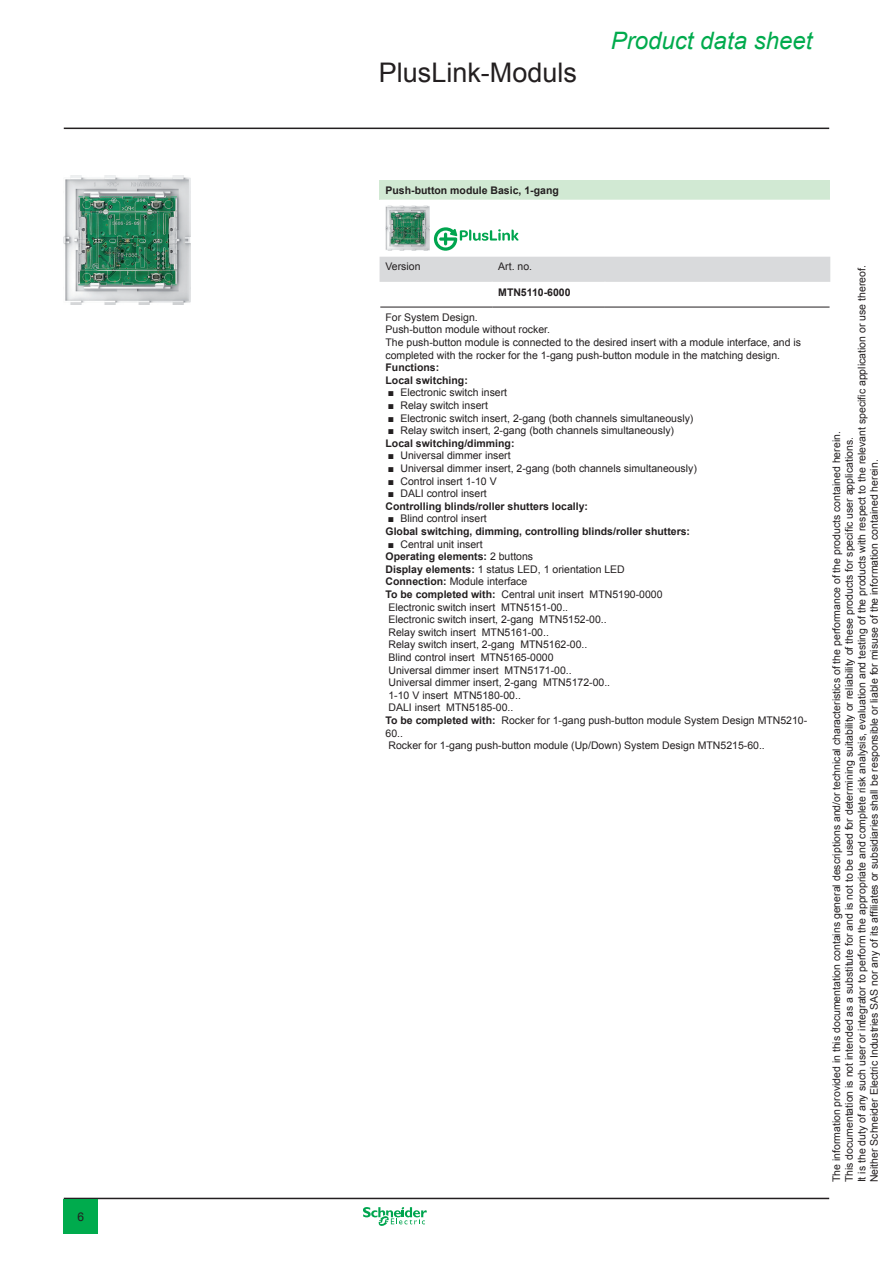
<style>
.page{position:relative;width:893px;height:1263px;background:#fff}
.page>*{position:absolute;margin:0;border:0;box-sizing:border-box;transform-origin:0 0}
.t1{font:27px "Arial";color:#231f20}
.t2{font:italic 24px "Arial";color:#00ab4d}
.t3{font:10.5px/12.6px "Arial";color:#231f20}
.t4{font:700 10.5px/12.6px "Arial";color:#231f20;text-align:justify}
.s1{font-weight:700}
</style>
<div class="page">
<div style="left:380px;top:180px;width:450px;height:20px;background:#d1e9d3"></div>
<svg style="left:380px;top:205px;width:450px;height:102px"></svg>
<div style="left:380px;top:257px;width:450px;height:25px;background:#d9dadc"></div>
<hr style="left:491px;top:282px;width:2px;height:25px;background:#fff">
<hr style="left:604px;top:282px;width:2px;height:25px;background:#fff">
<hr style="left:380px;top:307px;width:112px;height:1px;background:#231f20">
<hr style="left:492px;top:307px;width:113px;height:1px;background:#231f20">
<hr style="left:605px;top:307px;width:224px;height:1px;background:#231f20">
<img style="left:386px;top:206px;width:44px;height:45px">
<svg style="left:434px;top:227px;width:85px;height:24px"></svg>
<img style="left:63px;top:175px;width:127px;height:130px">
<svg style="left:363px;top:1207px;width:64px;height:19px"></svg>
<hr style="left:64px;top:1198px;width:765px;height:1px;background:#231f20">
<div style="left:64px;top:1199px;width:34px;height:34px;background:#00ab4d"></div>
<hr style="left:64px;top:128px;width:765px;height:1px;background:#231f20">
<h1 class="t1" style="left:379px;top:55px;width:200px">PlusLink-Moduls</h1>
<h2 class="t2" style="left:611px;top:25px;width:203px">Product data sheet</h2>
<p class="t4" style="left:386px;top:184px;width:175px">Push-button module Basic, 1-gang</p>
<p class="t3" style="left:386px;top:260px;width:37px">Version</p>
<p class="t3" style="left:498px;top:260px;width:35px">Art. no.</p>
<p class="t4" style="left:498px;top:286px;width:74px">MTN5110-6000</p>
<p class="t3" style="left:386px;top:311px;width:417px">For System Design.<br>Push-button module without rocker.<br>The push-button module is connected to the desired insert with a module interface, and is completed with the rocker for the 1-gang push-button module in the matching design.</p>
<p class="t4" style="left:386px;top:361px;width:84px">Functions:<br>Local switching:</p>
<p class="t3" style="left:400px;top:386px;width:294px">Electronic switch insert<br>Relay switch insert<br>Electronic switch insert, 2-gang (both channels simultaneously)<br>Relay switch insert, 2-gang (both channels simultaneously)</p>
<p class="t4" style="left:386px;top:437px;width:130px">Local switching/dimming:</p>
<p class="t3" style="left:400px;top:449px;width:298px">Universal dimmer insert<br>Universal dimmer insert, 2-gang (both channels simultaneously)<br>Control insert 1-10 V<br>DALI control insert</p>
<p class="t4" style="left:386px;top:500px;width:204px">Controlling blinds/roller shutters locally:</p>
<p class="t3" style="left:400px;top:512px;width:88px">Blind control insert</p>
<p class="t4" style="left:386px;top:525px;width:306px">Global switching, dimming, controlling blinds/roller shutters:</p>
<p class="t3" style="left:386px;top:538px;width:423px;text-indent:15px">Central unit insert<br><span class="s1">Operating elements:</span> 2 buttons<br><span class="s1">Display elements:</span> 1 status LED, 1 orientation LED<br><span class="s1">Connection:</span> Module interface<br><span class="s1">To be completed with:</span> Central unit insert MTN5190-0000<br>Electronic switch insert MTN5151-00..<br>Electronic switch insert, 2-gang MTN5152-00..<br>Relay switch insert MTN5161-00..<br>Relay switch insert, 2-gang MTN5162-00..<br>Blind control insert MTN5165-0000<br>Universal dimmer insert MTN5171-00..<br>Universal dimmer insert, 2-gang MTN5172-00..<br>1-10 V insert MTN5180-00..<br>DALI insert MTN5185-00..<br><span class="s1">To be completed with:</span> Rocker for 1-gang push-button module System Design MTN5210- 60..<br>Rocker for 1-gang push-button module (Up/Down) System Design MTN5215-60..</p>
<p class="t4" style="left:388px;top:387px;width:8px">■ ■ ■ ■</p>
<p class="t4" style="left:388px;top:450px;width:8px">■ ■ ■ ■</p>
<p class="t4" style="left:388px;top:513px;width:8px">■</p>
<p class="t4" style="left:388px;top:538px;width:8px">■</p>
<p class="t3" style="left:830px;top:1182px;width:918px;rotate:-90deg">The information provided in this documentation contains general descriptions and/or technical characteristics of the performance of the products contained herein.<br>This documentation is not intended as a substitute for and is not to be used for determining suitability or reliability of these products for specific user applications.<br>It is the duty of any such user or integrator to perform the appropriate and complete risk analysis, evaluation and testing of the products with respect to the relevant specific application or use thereof.<br>Neither Schneider Electric Industries SAS nor any of its affiliates or subsidiaries shall be responsible or liable for misuse of the information contained herein.</p>
</div>
